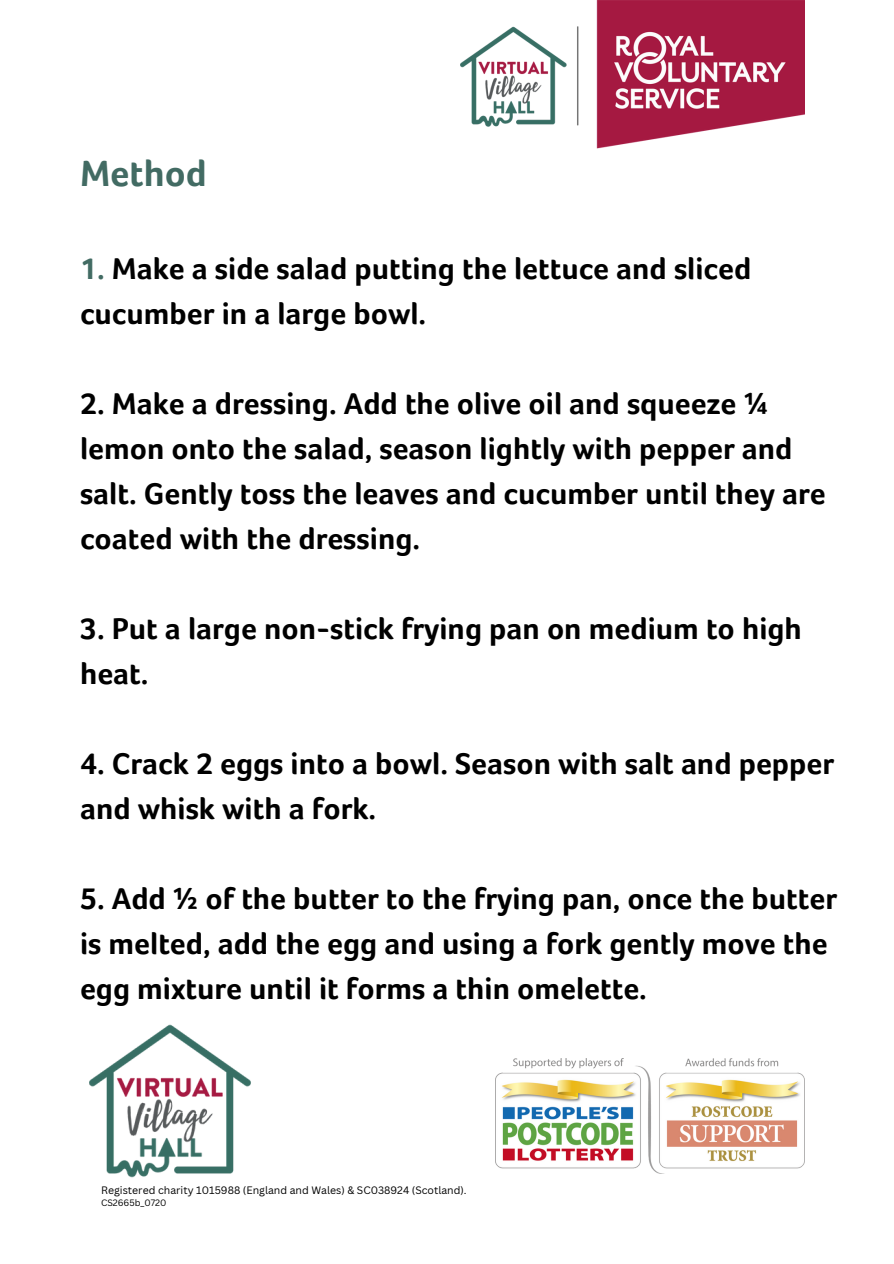
<style>
.page{position:relative;width:894px;height:1264px;background:#fff}
.page>*{position:absolute;margin:0;border:0;box-sizing:border-box;transform-origin:0 0}
.t1{font:700 37.5px "Foco W";color:#426b63}
.t2{font:700 30.9px/45px "Foco W";color:#000}
.t3{font:10.5px "Canva Sans";color:#000}
.t4{font:9px "Canva Sans";color:#000}
.s1{color:#426b63}
</style>
<div class="page">
<img style="left:460px;top:0;width:344px;height:148px">
<img style="left:89px;top:1024px;width:162px;height:154px">
<img style="left:496px;top:1058px;width:308px;height:115px">
<h2 class="t1" style="left:80px;top:151px;width:128px">Method</h2>
<h2 class="t2" style="left:80px;top:246px;width:672px"><span class="s1">1.</span> Make a side salad putting the lettuce and sliced cucumber in a large bowl.</h2>
<p class="t2" style="left:80px;top:381px;width:747px">2. Make a dressing. Add the olive oil and squeeze ¼ lemon onto the salad, season lightly with pepper and salt. Gently toss the leaves and cucumber until they are coated with the dressing.</p>
<p class="t2" style="left:80px;top:606px;width:723px">3. Put a large non-stick frying pan on medium to high heat.</p>
<p class="t2" style="left:80px;top:741px;width:755px">4. Crack 2 eggs into a bowl. Season with salt and pepper and whisk with a fork.</p>
<p class="t2" style="left:80px;top:876px;width:758px">5. Add ½ of the butter to the frying pan, once the butter is melted, add the egg and using a fork gently move the egg mixture until it forms a thin omelette.</p>
<h2 class="t3" style="left:101px;top:1182px;width:367px">Registered charity 1015988 (England and Wales) &amp; SC038924 (Scotland).</h2>
<h2 class="t4" style="left:101px;top:1196px;width:67px">CS2665b_0720</h2>
</div>
